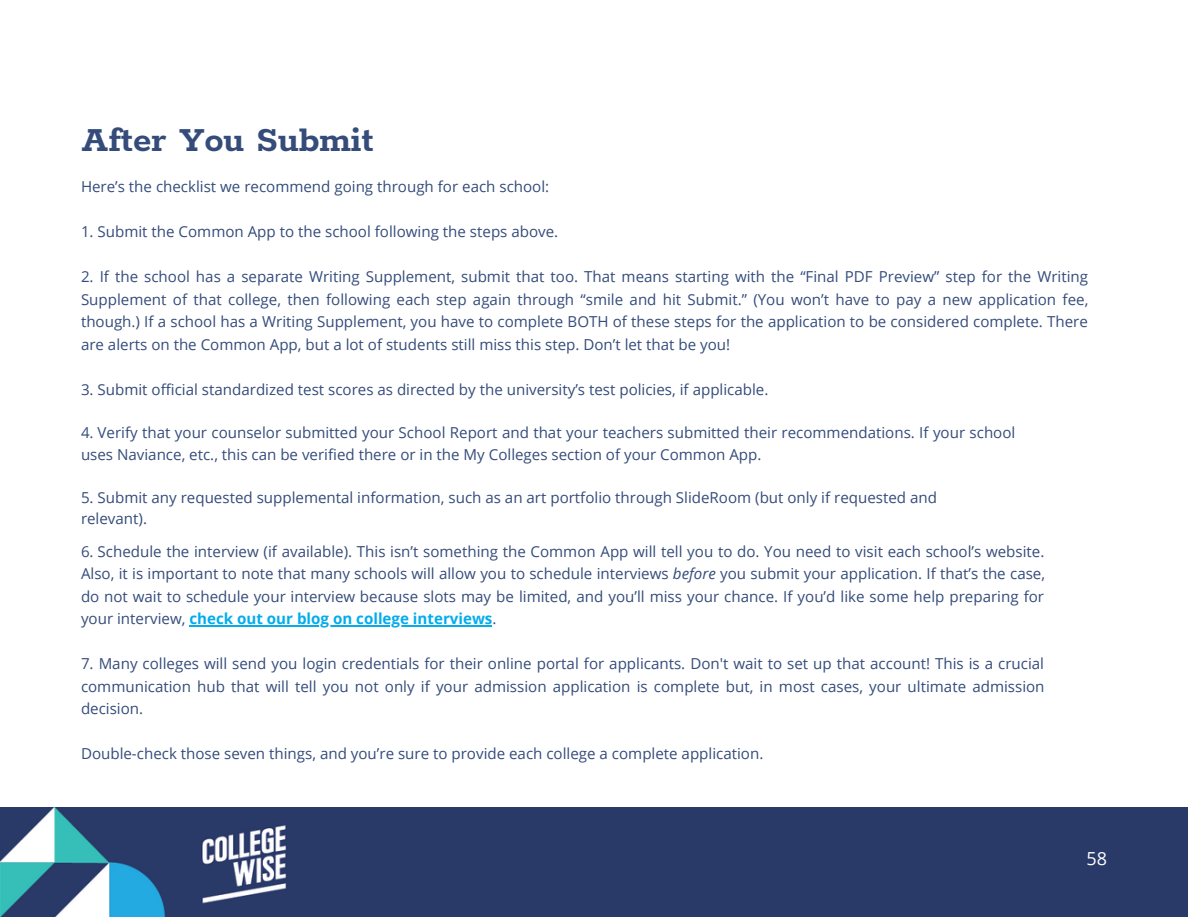
<style>
.page{position:relative;width:1188px;height:918px;background:#fff}
.page>*{position:absolute;margin:0;border:0;box-sizing:border-box;transform-origin:0 0}
.t1{font:700 38.85px "Rokkitt";color:#354c7b}
.t2{font:18px "Open Sans";color:#fff}
.t3{font:15.15px/22.5px "Open Sans";color:#354c7b;text-align:justify}
.s1{font-style:italic}
.s2{font-weight:700;color:#04acec}
</style>
<div class="page">
<img style="left:0;top:808px;width:1188px;height:109px">
<hr style="left:189px;top:625px;width:303px;height:2px;background:#04acec">
<p class="t1" style="left:81px;top:119px;width:294px">After You Submit</p>
<p class="t3" style="left:81px;top:175px;width:470px">Here’s the checklist we recommend going through for each school:</p>
<p class="t3" style="left:81px;top:220px;width:479px">1. Submit the Common App to the school following the steps above.</p>
<p class="t3" style="left:81px;top:265px;width:1009px">2. If the school has a separate Writing Supplement, submit that too. That means starting with the “Final PDF Preview” step for the Writing Supplement of that college, then following each step again through “smile and hit Submit.” (You won’t have to pay a new application fee, though.) If a school has a Writing Supplement, you have to complete BOTH of these steps for the application to be considered complete. There are alerts on the Common App, but a lot of students still miss this step. Don’t let that be you!</p>
<p class="t3" style="left:81px;top:377px;width:689px">3. Submit official standardized test scores as directed by the university’s test policies, if applicable.</p>
<p class="t3" style="left:81px;top:421px;width:936px">4. Verify that your counselor submitted your School Report and that your teachers submitted their recommendations. If your school uses Naviance, etc., this can be verified there or in the My Colleges section of your Common App.</p>
<p class="t3" style="left:81px;top:487px;width:858px;line-height:20.2px">5. Submit any requested supplemental information, such as an art portfolio through SlideRoom (but only if requested and relevant).</p>
<p class="t3" style="left:81px;top:540px;width:966px">6. Schedule the interview (if available). This isn’t something the Common App will tell you to do. You need to visit each school’s website.<br>Also, it is important to note that many schools will allow you to schedule interviews <span class="s1">before</span> you submit your application. If that’s the case, do not wait to schedule your interview because slots may be limited, and you’ll miss your chance. If you’d like some help preparing for your interview, <span class="s2">check out our blog on college interviews</span>.</p>
<p class="t3" style="left:81px;top:652px;width:965px">7. Many colleges will send you login credentials for their online portal for applicants. Don't wait to set up that account! This is a crucial communication hub that will tell you not only if your admission application is complete but, in most cases, your ultimate admission decision.</p>
<p class="t3" style="left:81px;top:742px;width:684px">Double-check those seven things, and you’re sure to provide each college a complete application.</p>
<p class="t2" style="left:1086px;top:845px;width:22px">58</p>
</div>
